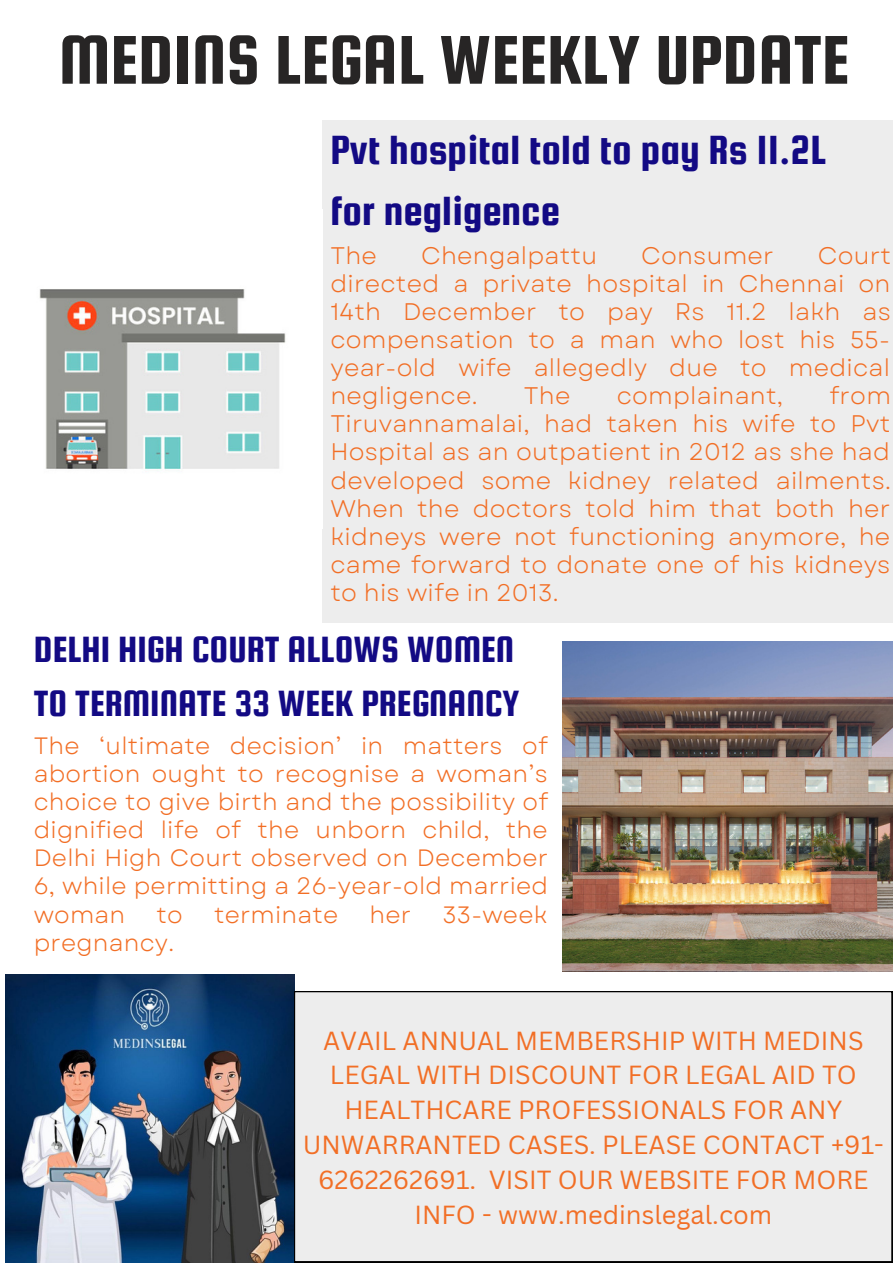
<style>
.page{position:relative;width:893px;height:1264px;background:#fff}
.page>*{position:absolute;margin:0;border:0;box-sizing:border-box;transform-origin:0 0}
.t1{font:73.65px "Squada One";color:#272525}
.t2{font:43.65px/60.8px "Squada One";color:#130a84}
.t3{font:39.15px/54px "Squada One";color:#130a84}
.t4{font:25.5px/34.8px "Canva Sans";color:#f26f26;text-align:center}
.t5{font:24px/28px "Garet";letter-spacing:.01em;color:#f26f26;text-align:justify}
.t6{font:23.7px/28px "Garet";letter-spacing:.01em;color:#f26f26;text-align:justify}
</style>
<div class="page">
<div style="left:322px;top:120px;width:570px;height:502px;background:#ededed"></div>
<img style="left:39px;top:289px;width:247px;height:182px">
<img style="left:563px;top:642px;width:329px;height:329px">
<img style="left:6px;top:974px;width:288px;height:288px">
<div style="left:294px;top:991px;width:598px;height:271px;background:#ededed"></div>
<h1 class="t1" style="left:59px;top:20px;width:792px">MEDINS LEGAL WEEKLY UPDATE</h1>
<h2 class="t2" style="left:330px;top:120px;width:497px">Pvt hospital told to pay Rs 11.2L for negligence</h2>
<p class="t5" style="left:330px;top:241px;width:48px">The</p>
<p class="t5" style="left:421px;top:241px;width:177px">Chengalpattu</p>
<p class="t5" style="left:641px;top:241px;width:134px">Consumer</p>
<p class="t5" style="left:330px;top:241px;width:562px;text-indent:487px">Court directed a private hospital in Chennai on 14th December to pay Rs 11.2 lakh as compensation to a man who lost his 55- year-old wife allegedly due to medical negligence.</p>
<p class="t5" style="left:330px;top:382px;width:562px;text-indent:499px">from Tiruvannamalai, had taken his wife to Pvt Hospital as an outpatient in 2012 as she had developed some kidney related ailments.<br>When the doctors told him that both her kidneys were not functioning anymore, he came forward to donate one of his kidneys to his wife in 2013.</p>
<h3 class="t3" style="left:34px;top:622px;width:487px">DELHI HIGH COURT ALLOWS WOMEN<br>TO TERMINATE 33 WEEK PREGNANCY</h3>
<p class="t6" style="left:34px;top:731px;width:516px">The ‘ultimate decision’ in matters of abortion ought to recognise a woman’s choice to give birth and the possibility of dignified life of the unborn child, the Delhi High Court observed on December 6, while permitting a 26-year-old married woman</p>
<p class="t5" style="left:523px;top:382px;width:48px">The</p>
<p class="t5" style="left:616px;top:382px;width:168px">complainant,</p>
<p class="t6" style="left:156px;top:900px;width:28px">to</p>
<p class="t6" style="left:214px;top:900px;width:126px">terminate</p>
<p class="t6" style="left:369px;top:900px;width:43px">her</p>
<p class="t6" style="left:442px;top:900px;width:107px">33-week</p>
<p class="t6" style="left:34px;top:928px;width:142px">pregnancy.</p>
<p class="t4" style="left:303px;top:1022px;width:582px">AVAIL ANNUAL MEMBERSHIP WITH MEDINS LEGAL WITH DISCOUNT FOR LEGAL AID TO HEALTHCARE PROFESSIONALS FOR ANY UNWARRANTED CASES. PLEASE CONTACT +91- 6262262691. VISIT OUR WEBSITE FOR MORE INFO - www.medinslegal.com</p>
</div>
